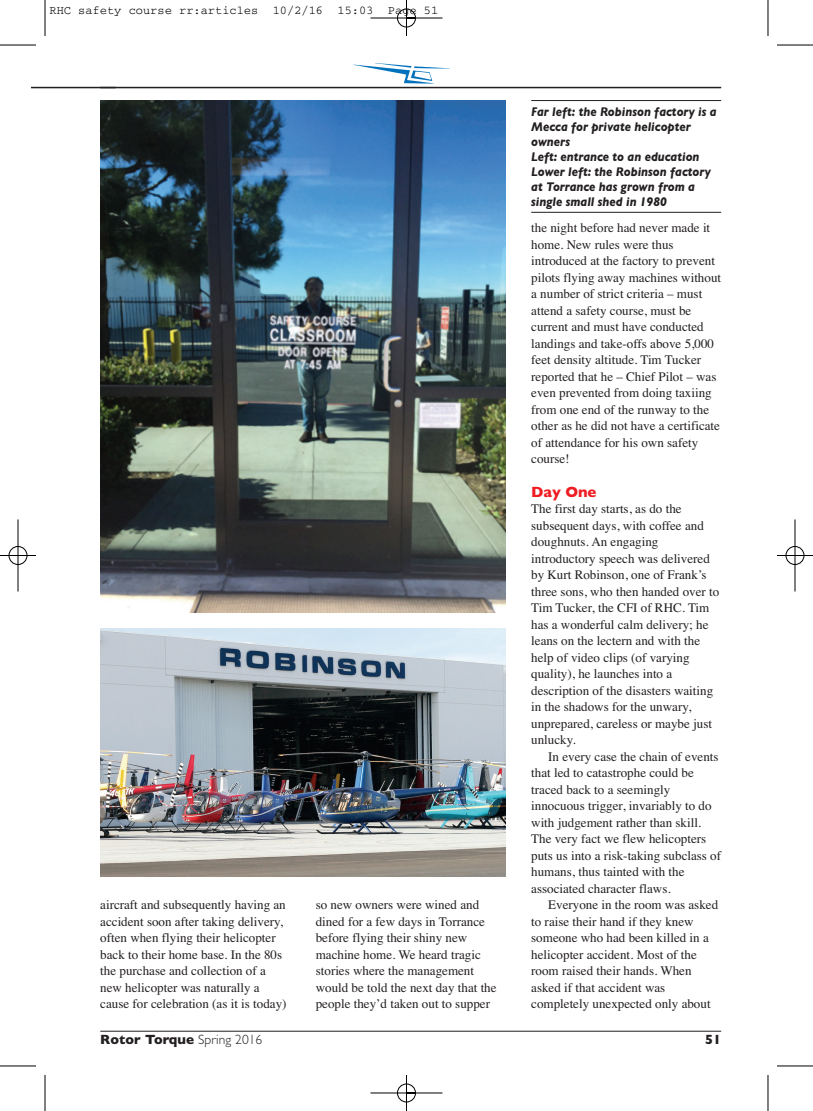
<style>
.page{position:relative;width:813px;height:1111px;background:#fff}
.page>*{position:absolute;margin:0;border:0;box-sizing:border-box;transform-origin:0 0}
.t1{font:700 15px "Gill Sans";color:#ee1d23}
.t2{font:700 13.5px "Gill Sans";color:#231f20}
.t3{font:13.05px/16.5px "Times";color:#231f20}
.t4{font:italic 700 12.75px/15px "Gill Sans";color:#231f20;scale:.9 1}
.t5{font:12px "Courier";color:#000}
.s1{font-weight:300}
</style>
<div class="page">
<img style="left:0;top:0;width:813px;height:1110px">
<p class="t5" style="left:50px;top:6px;width:390px">RHC safety course rr:articles 10/2/16 15:03 Page 51</p>
<p class="t3" style="left:100px;top:896px;width:188px">aircraft and subsequently having an accident soon after taking delivery, often when flying their helicopter back to their home base. In the 80s the purchase and collection of a new helicopter was naturally a cause for celebration (as it is today)</p>
<p class="t3" style="left:316px;top:896px;width:182px">so new owners were wined and dined for a few days in Torrance before flying their shiny new machine home. We heard tragic stories where the management would be told the next day that the people they’d taken out to supper</p>
<p class="t4" style="left:531px;top:104px;width:207px">Far left: the Robinson factory is a<br>Mecca for private helicopter owners<br>Left: entrance to an education<br>Lower left: the Robinson factory at Torrance has grown from a single small shed in 1980</p>
<p class="t3" style="left:531px;top:220px;width:191px">the night before had never made it home. New rules were thus introduced at the factory to prevent pilots flying away machines without a number of strict criteria – must attend a safety course, must be current and must have conducted landings and take-offs above 5,000 feet density altitude. Tim Tucker reported that he – Chief Pilot – was even prevented from doing taxiing from one end of the runway to the other as he did not have a certificate of attendance for his own safety course!</p>
<p class="t1" style="left:531px;top:482px;width:67px">Day One</p>
<p class="t3" style="left:531px;top:500px;width:190px">The first day starts, as do the subsequent days, with coffee and doughnuts. An engaging introductory speech was delivered by Kurt Robinson, one of Frank’s three sons, who then handed over to<br>Tim Tucker, the CFI of RHC. Tim has a wonderful calm delivery; he leans on the lectern and with the help of video clips (of varying quality), he launches into a description of the disasters waiting in the shadows for the unwary, unprepared, careless or maybe just unlucky.</p>
<p class="t3" style="left:531px;top:748px;width:191px;text-indent:17px">In every case the chain of events that led to catastrophe could be traced back to a seemingly innocuous trigger, invariably to do with judgement rather than skill.<br>The very fact we flew helicopters puts us into a risk-taking subclass of humans, thus tainted with the associated character flaws.</p>
<p class="t3" style="left:531px;top:896px;width:188px;text-indent:17px">Everyone in the room was asked to raise their hand if they knew someone who had been killed in a helicopter accident. Most of the room raised their hands. When asked if that accident was completely unexpected only about</p>
<p class="t2" style="left:100px;top:1031px;width:163px">Rotor Torque <span class="s1">Spring 2016</span></p>
<p class="t2" style="left:705px;top:1031px;width:18px">51</p>
</div>
